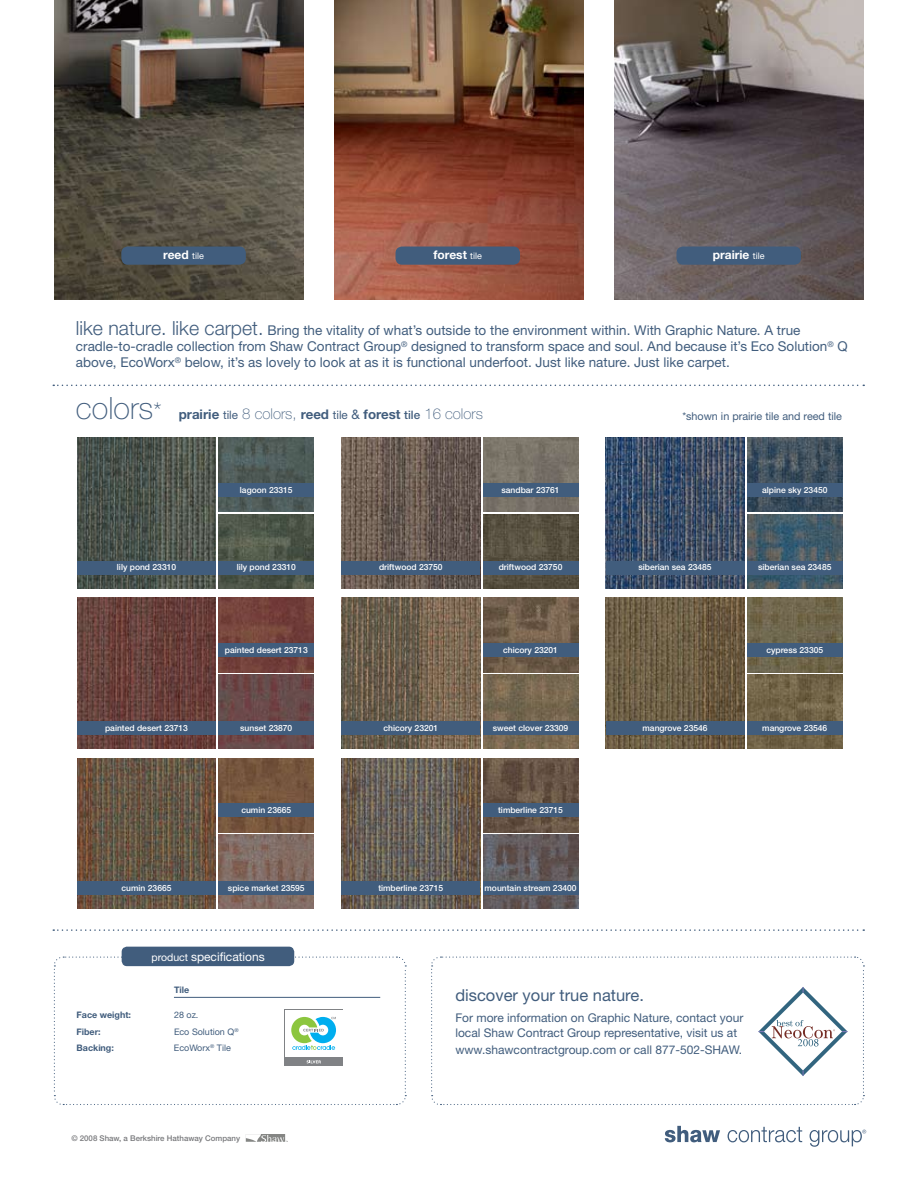
<style>
.page{position:relative;width:918px;height:1188px;background:#fff}
.page>*{position:absolute;margin:0;border:0;box-sizing:border-box;transform-origin:0 0}
.t1{font:100 30.75px "Helvetica Neue LT";color:#415d7d}
.t2{font:16.5px "Helvetica Neue LT";color:#415d7d}
.t3{font:13.5px/16.2px "Helvetica Neue LT";color:#415d7d}
.t4{font:700 13.35px "Helvetica Neue LT";color:#415d7d}
.t5{font:12px/15px "Helvetica Neue LT";color:#415d7d}
.t6{font:700 12px "Helvetica Neue LT";color:#fff}
.t7{font:12px "Helvetica Neue LT";color:#fff}
.t8{font:10.8px "Helvetica Neue LT";color:#415d7d}
.t9{font:9px "Helvetica Neue LT";color:#415d7d}
.t10{font:700 9px "Helvetica Neue LT";color:#415d7d}
.t11{font:500 8.55px "Helvetica Neue LT";color:#fff}
.t12{font:500 7.8px "Helvetica Neue LT";color:#77787b}
.s1{font-weight:400;font-size:9px}
.s2{font-weight:300;font-size:19.5px}
.s3{font-size:23.25px}
.s4{font-weight:400;font-size:11.7px}
.s5{font-weight:100;font-size:15px}
.s6{font-weight:400}
.s7{font-weight:500;font-size:11.7px}
.s8{font-size:10.5px}
</style>
<div class="page">
<svg style="left:431px;top:956px;width:434px;height:149px"></svg>
<svg style="left:53px;top:956px;width:353px;height:149px"></svg>
<hr style="left:174px;top:997px;width:206px;height:1px;background:#415d7d">
<svg style="left:665px;top:1126px;width:55px;height:16px"></svg>
<svg style="left:728px;top:1127px;width:74px;height:15px"></svg>
<svg style="left:810px;top:1130px;width:56px;height:17px"></svg>
<svg style="left:246px;top:1134px;width:42px;height:8px"></svg>
<svg style="left:53px;top:929px;width:811px;height:2px"></svg>
<svg style="left:53px;top:385px;width:811px;height:1px"></svg>
<div style="left:122px;top:947px;width:172px;height:19px;background:#415d7d;border-radius:5px"></div>
<img style="left:77px;top:438px;width:139px;height:151px">
<img style="left:219px;top:438px;width:95px;height:74px">
<img style="left:219px;top:514px;width:95px;height:75px">
<div style="left:77px;top:561px;width:139px;height:13px;background:#415d7d"></div>
<div style="left:219px;top:561px;width:95px;height:13px;background:#415d7d"></div>
<div style="left:219px;top:483px;width:95px;height:13px;background:#415d7d"></div>
<img style="left:606px;top:438px;width:138px;height:151px">
<img style="left:747px;top:438px;width:95px;height:74px">
<img style="left:747px;top:514px;width:95px;height:75px">
<div style="left:606px;top:561px;width:138px;height:13px;background:#415d7d"></div>
<div style="left:747px;top:561px;width:95px;height:13px;background:#415d7d"></div>
<div style="left:747px;top:483px;width:95px;height:13px;background:#415d7d"></div>
<img style="left:342px;top:438px;width:138px;height:151px">
<img style="left:483px;top:438px;width:95px;height:74px">
<img style="left:483px;top:514px;width:95px;height:75px">
<div style="left:342px;top:561px;width:138px;height:13px;background:#415d7d"></div>
<div style="left:483px;top:561px;width:95px;height:13px;background:#415d7d"></div>
<div style="left:483px;top:483px;width:95px;height:13px;background:#415d7d"></div>
<img style="left:77px;top:598px;width:139px;height:151px">
<img style="left:219px;top:598px;width:95px;height:74px">
<img style="left:219px;top:675px;width:95px;height:74px">
<div style="left:77px;top:721px;width:139px;height:13px;background:#415d7d"></div>
<div style="left:219px;top:721px;width:95px;height:13px;background:#415d7d"></div>
<div style="left:219px;top:643px;width:95px;height:14px;background:#415d7d"></div>
<img style="left:606px;top:598px;width:138px;height:151px">
<img style="left:747px;top:598px;width:95px;height:74px">
<img style="left:747px;top:675px;width:95px;height:74px">
<div style="left:606px;top:721px;width:138px;height:13px;background:#415d7d"></div>
<div style="left:747px;top:721px;width:95px;height:13px;background:#415d7d"></div>
<div style="left:747px;top:643px;width:95px;height:14px;background:#415d7d"></div>
<img style="left:342px;top:598px;width:138px;height:151px">
<img style="left:483px;top:598px;width:95px;height:74px">
<img style="left:483px;top:675px;width:95px;height:74px">
<div style="left:342px;top:721px;width:138px;height:13px;background:#415d7d"></div>
<div style="left:483px;top:721px;width:95px;height:13px;background:#415d7d"></div>
<div style="left:483px;top:643px;width:95px;height:14px;background:#415d7d"></div>
<img style="left:77px;top:758px;width:139px;height:151px">
<img style="left:219px;top:758px;width:95px;height:74px">
<img style="left:219px;top:835px;width:95px;height:74px">
<div style="left:77px;top:881px;width:139px;height:14px;background:#415d7d"></div>
<div style="left:219px;top:881px;width:95px;height:14px;background:#415d7d"></div>
<div style="left:219px;top:804px;width:95px;height:13px;background:#415d7d"></div>
<img style="left:342px;top:758px;width:138px;height:151px">
<img style="left:483px;top:758px;width:95px;height:74px">
<img style="left:483px;top:835px;width:95px;height:74px">
<div style="left:342px;top:881px;width:138px;height:14px;background:#415d7d"></div>
<div style="left:483px;top:881px;width:95px;height:14px;background:#415d7d"></div>
<div style="left:483px;top:804px;width:95px;height:13px;background:#415d7d"></div>
<img style="left:614px;top:0;width:250px;height:299px">
<div style="left:676px;top:247px;width:125px;height:18px;background:#415d7d;border-radius:6px"></div>
<img style="left:54px;top:0;width:250px;height:299px">
<div style="left:121px;top:247px;width:125px;height:18px;background:#415d7d;border-radius:6px"></div>
<img style="left:334px;top:0;width:250px;height:299px">
<div style="left:396px;top:247px;width:124px;height:18px;background:#415d7d;border-radius:6px"></div>
<h3 class="t6" style="left:163px;top:247px;width:42px">reed <span class="s1">tile</span></h3>
<h3 class="t6" style="left:434px;top:247px;width:50px">forest <span class="s1">tile</span></h3>
<h3 class="t6" style="left:713px;top:247px;width:53px">prairie <span class="s1">tile</span></h3>
<p class="t3" style="left:76px;top:322px;width:773px"><span class="s2">like nature. like carpet.</span> Bring the vitality of what’s outside to the environment within. With Graphic Nature. A true cradle-to-cradle collection from Shaw Contract Group<sup>®</sup> designed to transform space and soul. And because it’s Eco Solution<sup>®</sup> Q above, EcoWorx<sup>®</sup> below, it’s as lovely to look at as it is functional underfoot. Just like nature. Just like carpet.</p>
<h1 class="t1" style="left:76px;top:390px;width:87px">colors<span class="s3">*</span></h1>
<h3 class="t4" style="left:179px;top:406px;width:306px">prairie <span class="s4">tile</span> <span class="s5">8 colors,</span> reed <span class="s4">tile</span> <span class="s6">&amp;</span> forest <span class="s7">tile</span> <span class="s5">16 colors</span></h3>
<p class="t11" style="left:240px;top:484px;width:54px">lagoon 23315</p>
<p class="t11" style="left:502px;top:484px;width:60px">sandbar 23761</p>
<p class="t11" style="left:117px;top:562px;width:61px">lily pond 23310</p>
<p class="t11" style="left:237px;top:562px;width:61px">lily pond 23310</p>
<p class="t11" style="left:379px;top:562px;width:65px">driftwood 23750</p>
<p class="t11" style="left:499px;top:562px;width:65px">driftwood 23750</p>
<p class="t11" style="left:225px;top:645px;width:84px">painted desert 23713</p>
<p class="t11" style="left:503px;top:645px;width:56px">chicory 23201</p>
<p class="t11" style="left:105px;top:722px;width:84px">painted desert 23713</p>
<p class="t11" style="left:240px;top:722px;width:54px">sunset 23870</p>
<p class="t11" style="left:383px;top:722px;width:56px">chicory 23201</p>
<p class="t11" style="left:493px;top:722px;width:77px">sweet clover 23309</p>
<p class="t11" style="left:241px;top:805px;width:51px">cumin 23665</p>
<p class="t11" style="left:498px;top:805px;width:66px">timberline 23715</p>
<p class="t11" style="left:122px;top:883px;width:51px">cumin 23665</p>
<p class="t11" style="left:228px;top:883px;width:78px">spice market 23595</p>
<p class="t11" style="left:378px;top:883px;width:66px">timberline 23715</p>
<p class="t11" style="left:485px;top:883px;width:93px">mountain stream 23400</p>
<h3 class="t7" style="left:152px;top:949px;width:115px"><span class="s8">product</span> specifications</h3>
<p class="t8" style="left:682px;top:409px;width:161px">*shown in prairie tile and reed tile</p>
<p class="t11" style="left:762px;top:484px;width:67px">alpine sky 23450</p>
<p class="t11" style="left:638px;top:562px;width:75px">siberian sea 23485</p>
<p class="t11" style="left:758px;top:562px;width:75px">siberian sea 23485</p>
<p class="t11" style="left:766px;top:645px;width:58px">cypress 23305</p>
<p class="t11" style="left:643px;top:722px;width:67px">mangrove 23546</p>
<p class="t11" style="left:762px;top:722px;width:67px">mangrove 23546</p>
<p class="t10" style="left:174px;top:984px;width:17px">Tile</p>
<p class="t10" style="left:77px;top:1009px;width:56px">Face weight:</p>
<p class="t9" style="left:174px;top:1009px;width:26px">28 oz.</p>
<p class="t10" style="left:77px;top:1026px;width:26px">Fiber:</p>
<p class="t9" style="left:174px;top:1026px;width:66px">Eco Solution Q<sup>®</sup></p>
<p class="t10" style="left:76px;top:1042px;width:39px">Backing:</p>
<p class="t9" style="left:174px;top:1043px;width:58px">EcoWorx<sup>®</sup> Tile</p>
<p class="t12" style="left:71px;top:1133px;width:170px">© 2008 Shaw, a Berkshire Hathaway Company</p>
<h2 class="t2" style="left:455px;top:985px;width:190px">discover your true nature.</h2>
<h3 class="t5" style="left:455px;top:1010px;width:290px">For more information on Graphic Nature, contact your local Shaw Contract Group representative, visit us at</h3>
<h3 class="t5" style="left:455px;top:1042px;width:288px">www.shawcontractgroup.com or call 877-502-SHAW.</h3>
</div>
